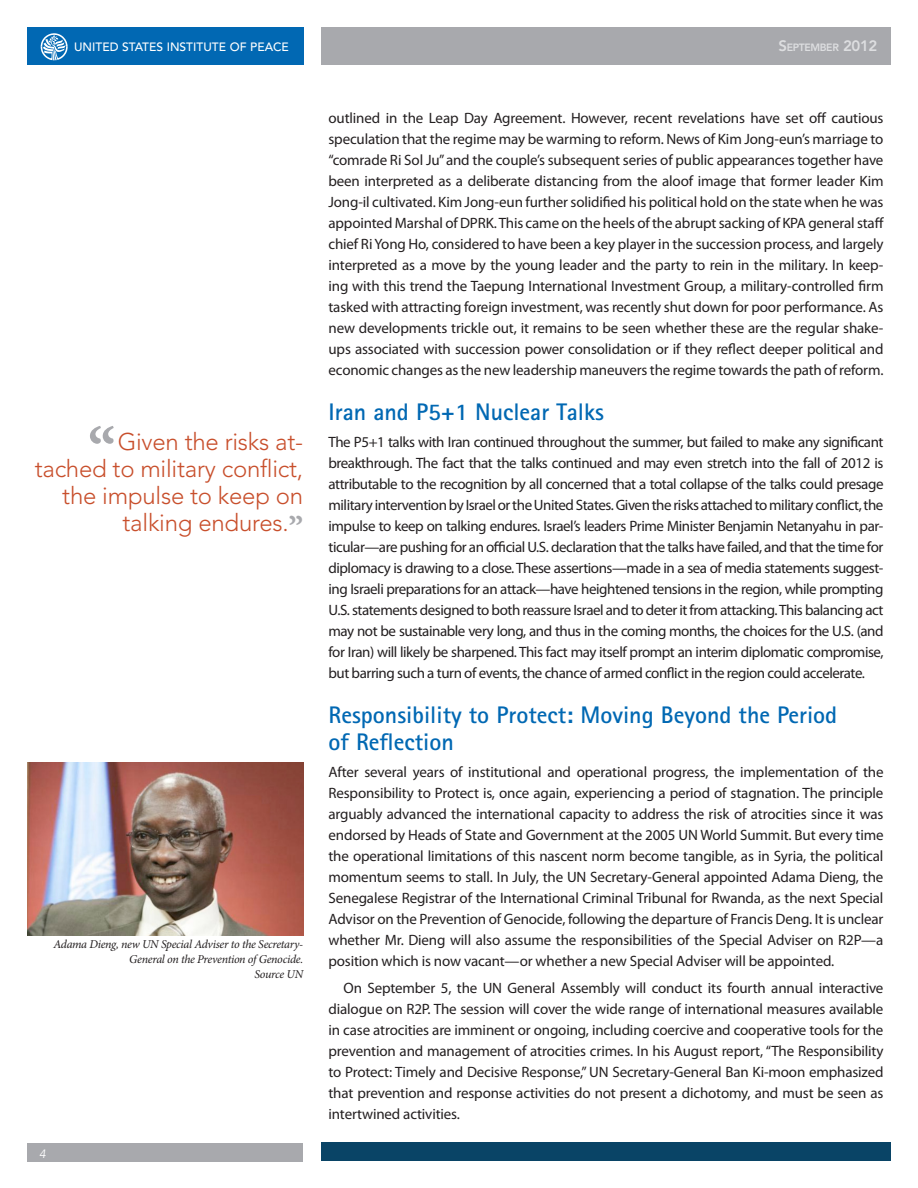
<style>
.page{position:relative;width:918px;height:1188px;background:#fff}
.page>*{position:absolute;margin:0;border:0;box-sizing:border-box;transform-origin:0 0}
.pullquote_left{font:700 63px "Minion Pro";color:#a8a9ad}
.A_head{font:700 24px/27px "Rotis Sans Serif";color:#0168b3}
.pullquote_left-2{font:300 24px/27px "Avenir LT Std";letter-spacing:-.01em;color:#c84f2c;text-align:right}
.bodytext{font:15px/21px "Myriad Pro";letter-spacing:-.01em;color:#231f20;text-align:justify}
.bodytext_indent{font:15px/21px "Myriad Pro";letter-spacing:-.01em;color:#231f20;text-align:justify}
.Photo_Caption{font:italic 12px/15px "Minion Pro";letter-spacing:-.025em;color:#231f20;text-align:right}
.t1{font:500 12px "Avenir LT Std";color:#fff}
.t2{font:italic 12px "Avenir LT Std";color:#fff}
.t3{font:800 10.5px "Avenir LT Std";letter-spacing:-.035em;color:#dddee0}
.s1{font-family:"Minion Pro";font-weight:700;font-size:33px;color:#a8a9ad}
.s2{font-size:15px}
</style>
<div class="page">
<div style="left:27px;top:1143px;width:276px;height:18px;background:#a8a9ad"></div>
<div style="left:321px;top:1143px;width:570px;height:18px;background:#094466"></div>
<div style="left:27px;top:27px;width:276px;height:37px;background:#0168b3"></div>
<div style="left:321px;top:27px;width:570px;height:37px;background:#a8a9ad"></div>
<svg style="left:41px;top:33px;width:27px;height:27px"></svg>
<img style="left:27px;top:763px;width:276px;height:173px">
<p class="t1" style="left:74px;top:40px;width:216px">UNITED STATES INSTITUTE OF PEACE</p>
<p class="pullquote_left" style="left:88px;top:406px;width:30px">“</p>
<p class="pullquote_left-2" style="left:35px;top:428px;width:270px">Given the risks at-<br>tached to military conflict, the impulse to keep on talking endures.<span class="s1">”</span></p>
<p class="Photo_Caption" style="left:54px;top:937px;width:251px">Adama Dieng, new UN Special Adviser to the Secretary-<br>General on the Prevention of Genocide.</p>
<p class="Photo_Caption" style="left:255px;top:967px;width:50px">Source UN</p>
<p class="t2" style="left:39px;top:1147px;width:8px">4</p>
<p class="t3" style="left:779px;top:41px;width:100px"><span class="s2">S</span>EPTEMBER <span class="s2">2012</span></p>
<p class="bodytext" style="left:328px;top:107px;width:557px">outlined in the Leap Day Agreement. However, recent revelations have set off cautious speculation that the regime may be warming to reform. News of Kim Jong-eun’s marriage to “comrade Ri Sol Ju” and the couple’s subsequent series of public appearances together have been interpreted as a deliberate distancing from the aloof image that former leader Kim Jong-il cultivated. Kim Jong-eun further solidified his political hold on the state when he was appointed Marshal of DPRK. This came on the heels of the abrupt sacking of KPA general staff chief Ri Yong Ho, considered to have been a key player in the succession process, and largely interpreted as a move by the young leader and the party to rein in the military. In keep&shy;ing with this trend the Taepung International Investment Group, a military-controlled firm tasked with attracting foreign investment, was recently shut down for poor performance. As new developments trickle out, it remains to be seen whether these are the regular shake&shy;ups associated with succession power consolidation or if they reflect deeper political and economic changes as the new leadership maneuvers the regime towards the path of reform.</p>
<p class="A_head" style="left:328px;top:398px;width:277px">Iran and P5+1 Nuclear Talks</p>
<p class="bodytext" style="left:328px;top:431px;width:557px">The P5+1 talks with Iran continued throughout the summer, but failed to make any significant breakthrough. The fact that the talks continued and may even stretch into the fall of 2012 is attributable to the recognition by all concerned that a total collapse of the talks could presage military intervention by Israel or the United States. Given the risks attached to military conflict, the impulse to keep on talking endures. Israel’s leaders Prime Minister Benjamin Netanyahu in par&shy;ticular—are pushing for an official U.S. declaration that the talks have failed, and that the time for diplomacy is drawing to a close. These assertions—made in a sea of media statements suggest&shy;ing Israeli preparations for an attack—have heightened tensions in the region, while prompting U.S. statements designed to both reassure Israel and to deter it from attacking. This balancing act may not be sustainable very long, and thus in the coming months, the choices for the U.S. (and for Iran) will likely be sharpened. This fact may itself prompt an interim diplomatic compromise, but barring such a turn of events, the chance of armed conflict in the region could accelerate.</p>
<p class="A_head" style="left:328px;top:701px;width:510px">Responsibility to Protect: Moving Beyond the Period of Reflection</p>
<p class="bodytext" style="left:328px;top:761px;width:557px">After several years of institutional and operational progress, the implementation of the Responsibility to Protect is, once again, experiencing a period of stagnation. The principle arguably advanced the international capacity to address the risk of atrocities since it was endorsed by Heads of State and Government at the 2005 UN World Summit. But every time the operational limitations of this nascent norm become tangible, as in Syria, the political momentum seems to stall. In July, the UN Secretary-General appointed Adama Dieng, the Senegalese Registrar of the International Criminal Tribunal for Rwanda, as the next Special Advisor on the Prevention of Genocide, following the departure of Francis Deng. It is unclear whether Mr. Dieng will also assume the responsibilities of the Special Adviser on R2P—a position which is now vacant—or whether a new Special Adviser will be appointed.</p>
<p class="bodytext_indent" style="left:328px;top:977px;width:557px;text-indent:15px">On September 5, the UN General Assembly will conduct its fourth annual interactive dialogue on R2P. The session will cover the wide range of international measures available in case atrocities are imminent or ongoing, including coercive and cooperative tools for the prevention and management of atrocities crimes. In his August report, “The Responsibility to Protect: Timely and Decisive Response,” UN Secretary‐General Ban Ki‐moon emphasized that prevention and response activities do not present a dichotomy, and must be seen as intertwined activities.</p>
</div>
